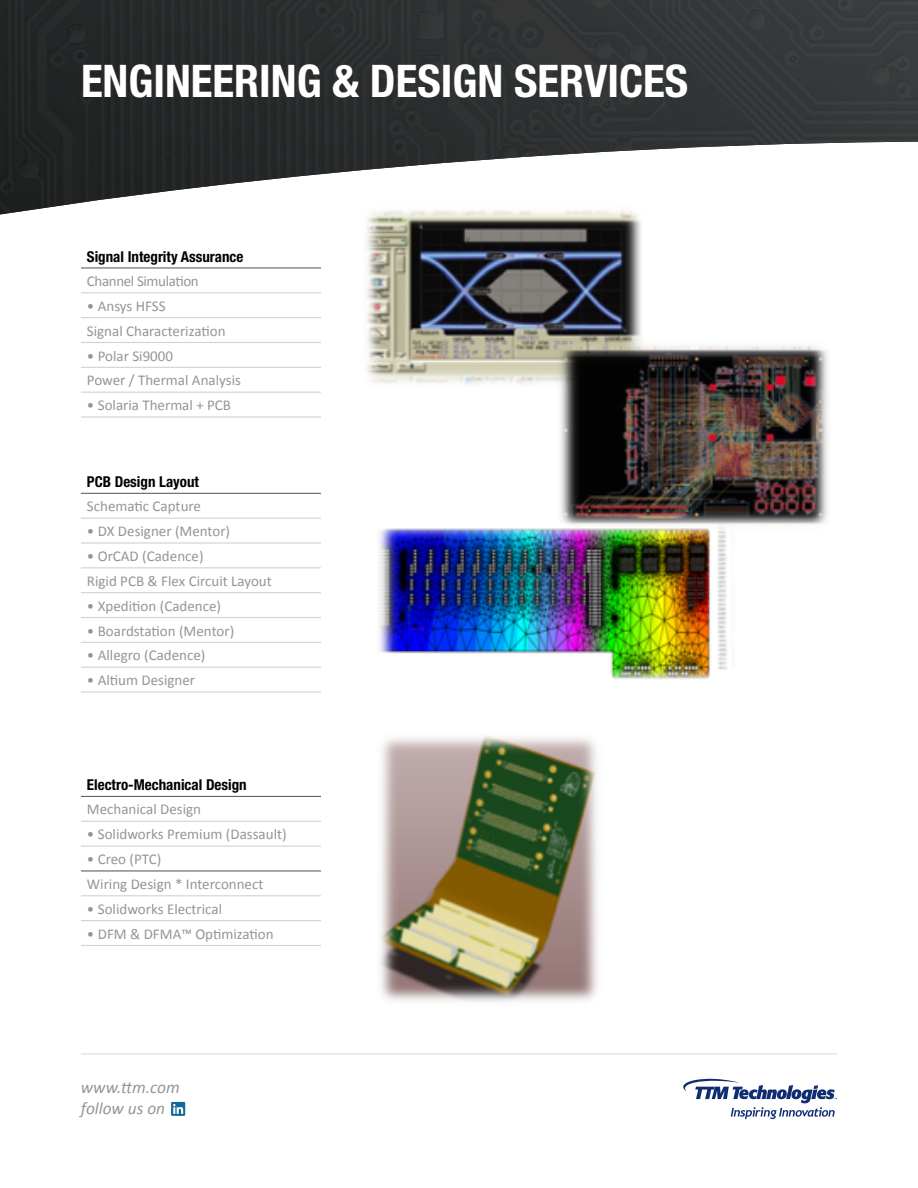
<style>
.page{position:relative;width:918px;height:1188px;background:#fff}
.page>*{position:absolute;margin:0;border:0;box-sizing:border-box;transform-origin:0 0}
.t1{font:700 condensed 45px "Helvetica Neue";color:#fff}
.t2{font:italic 17.25px/20.7px "Calibri";color:#939598}
.p2{font:15px "Calibri";color:#939598}
.P1{font:15px "Calibri";color:#939598}
.t3{font:700 condensed 15px "Helvetica Neue";color:#000}
.p2-2{font:15px "Calibri";letter-spacing:-.025em;color:#939598}
</style>
<div class="page">
<svg style="left:683px;top:1079px;width:154px;height:40px"></svg>
<svg style="left:171px;top:1102px;width:14px;height:14px"></svg>
<hr style="left:81px;top:1053px;width:756px;height:1px;background:#dcdddf">
<img style="left:0;top:0;width:918px;height:215px">
<hr style="left:81px;top:267px;width:240px;height:2px;background:#636366">
<hr style="left:81px;top:292px;width:240px;height:1px;background:#d1d2d4">
<hr style="left:81px;top:317px;width:240px;height:1px;background:#d1d2d4">
<hr style="left:81px;top:342px;width:240px;height:1px;background:#d1d2d4">
<hr style="left:81px;top:392px;width:240px;height:1px;background:#d1d2d4">
<hr style="left:81px;top:367px;width:240px;height:1px;background:#d1d2d4">
<hr style="left:81px;top:416px;width:240px;height:2px;background:#d1d2d4">
<hr style="left:81px;top:518px;width:240px;height:1px;background:#d1d2d4">
<hr style="left:81px;top:542px;width:240px;height:2px;background:#d1d2d4">
<hr style="left:81px;top:567px;width:240px;height:1px;background:#d1d2d4">
<hr style="left:81px;top:592px;width:240px;height:1px;background:#d1d2d4">
<hr style="left:81px;top:617px;width:240px;height:1px;background:#d1d2d4">
<hr style="left:81px;top:642px;width:240px;height:1px;background:#d1d2d4">
<hr style="left:81px;top:667px;width:240px;height:1px;background:#d1d2d4">
<hr style="left:81px;top:691px;width:240px;height:2px;background:#d1d2d4">
<hr style="left:81px;top:493px;width:240px;height:1px;background:#636366">
<hr style="left:81px;top:821px;width:240px;height:1px;background:#d1d2d4">
<hr style="left:81px;top:846px;width:240px;height:1px;background:#d1d2d4">
<hr style="left:81px;top:895px;width:240px;height:1px;background:#d1d2d4">
<hr style="left:81px;top:920px;width:240px;height:1px;background:#d1d2d4">
<hr style="left:81px;top:945px;width:240px;height:1px;background:#d1d2d4">
<hr style="left:81px;top:796px;width:240px;height:1px;background:#636366">
<hr style="left:81px;top:870px;width:240px;height:2px;background:#636366">
<img style="left:360px;top:204px;width:287px;height:181px">
<img style="left:379px;top:528px;width:348px;height:151px">
<img style="left:556px;top:337px;width:272px;height:196px">
<img style="left:379px;top:735px;width:219px;height:267px">
<p class="t1" style="left:81px;top:44px;width:609px">ENGINEERING &amp; DESIGN SERVICES</p>
<p class="t3" style="left:87px;top:244px;width:158px">Signal Integrity Assurance</p>
<p class="p2-2" style="left:87px;top:271px;width:113px">Channel Simulation</p>
<p class="P1" style="left:87px;top:295px;width:80px">• Ansys HFSS</p>
<p class="P1" style="left:87px;top:320px;width:140px">Signal Characterization</p>
<p class="P1" style="left:87px;top:345px;width:88px">• Polar Si9000</p>
<p class="p2" style="left:87px;top:370px;width:156px">Power / Thermal Analysis</p>
<p class="P1" style="left:87px;top:395px;width:146px">• Solaria Thermal + PCB</p>
<p class="t3" style="left:87px;top:470px;width:114px">PCB Design Layout</p>
<p class="p2" style="left:87px;top:496px;width:116px">Schematic Capture</p>
<p class="p2" style="left:87px;top:521px;width:145px">• DX Designer (Mentor)</p>
<p class="p2" style="left:87px;top:546px;width:118px">• OrCAD (Cadence)</p>
<p class="p2" style="left:87px;top:571px;width:186px">Rigid PCB &amp; Flex Circuit Layout</p>
<p class="P1" style="left:87px;top:595px;width:136px">• Xpedition (Cadence)</p>
<p class="p2" style="left:87px;top:620px;width:149px">• Boardstation (Mentor)</p>
<p class="p2" style="left:87px;top:645px;width:120px">• Allegro (Cadence)</p>
<p class="p2" style="left:87px;top:670px;width:110px">• Altium Designer</p>
<p class="t3" style="left:87px;top:773px;width:161px">Electro-Mechanical Design</p>
<p class="p2" style="left:87px;top:799px;width:116px">Mechanical Design</p>
<p class="P1" style="left:87px;top:824px;width:201px">• Solidworks Premium (Dassault)</p>
<p class="P1" style="left:87px;top:849px;width:76px">• Creo (PTC)</p>
<p class="p2" style="left:87px;top:874px;width:178px">Wiring Design * Interconnect</p>
<p class="P1" style="left:87px;top:898px;width:137px">• Solidworks Electrical</p>
<p class="P1" style="left:87px;top:923px;width:188px">• DFM &amp; DFMA™ Optimization</p>
<p class="t2" style="left:81px;top:1076px;width:100px">www.ttm.com follow us on</p>
</div>
